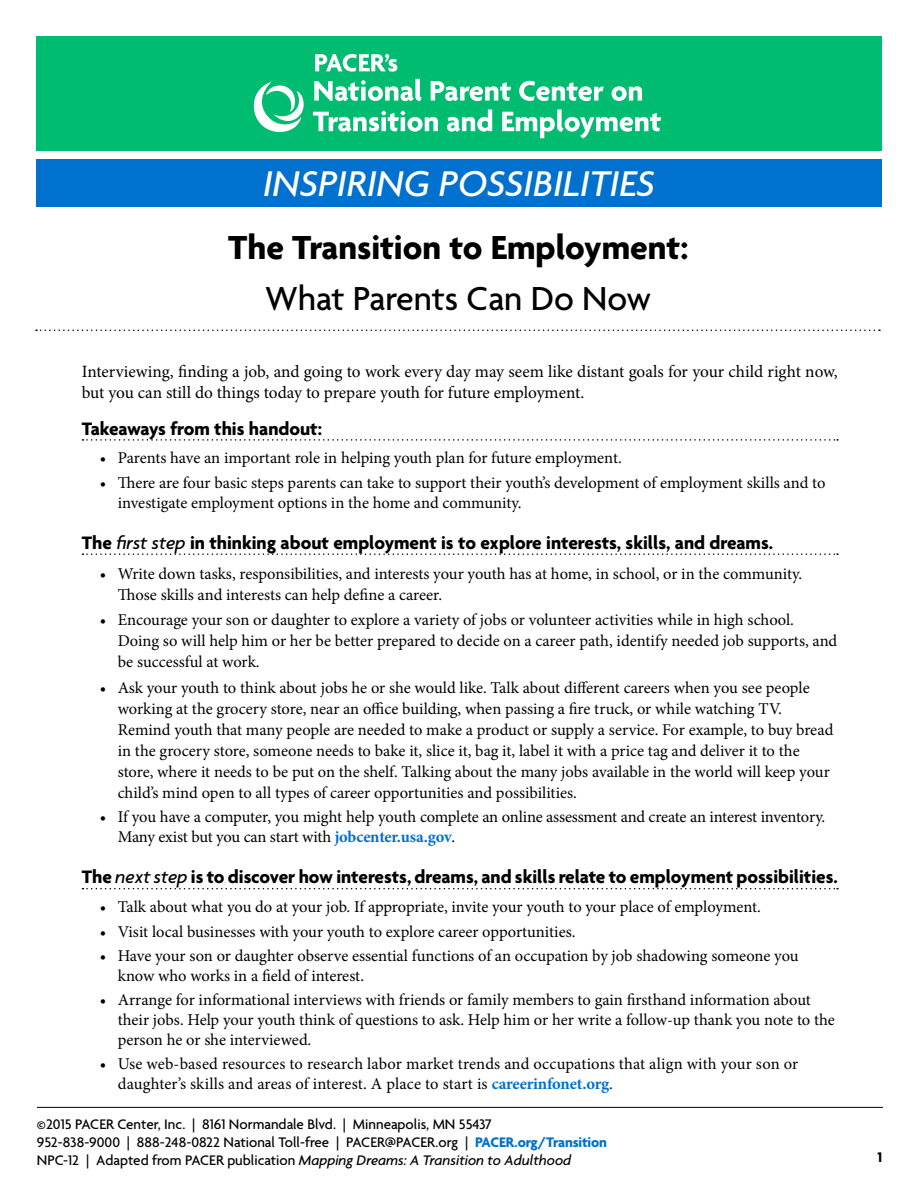
<style>
.page{position:relative;width:918px;height:1188px;background:#fff}
.page>*{position:absolute;margin:0;border:0;box-sizing:border-box;transform-origin:0 0}
.t1{font:italic 500 38.7px "Agenda";color:#fff}
.t2{font:700 36px "Agenda";color:#000}
.t3{font:500 36px "Agenda";color:#000}
.t4{font:700 19.5px "Agenda";color:#000}
.t5{font:17.25px/20.7px "Minion Pro";letter-spacing:-.005em;color:#000}
.t6{font:16.5px/21px "Minion Pro";letter-spacing:-.005em;color:#000}
.t7{font:500 15px/18px "Agenda";color:#000}
.t8{font:700 15px "Agenda";color:#000}
.s1{font-weight:500;font-style:italic}
.s2{font-weight:700;color:#0071ce}
.s3{font-style:italic}
</style>
<div class="page">
<hr style="left:37px;top:1107px;width:846px;height:1px;background:#000">
<svg style="left:36px;top:330px;width:844px;height:1px"></svg>
<svg style="left:82px;top:439px;width:756px;height:2px"></svg>
<svg style="left:82px;top:553px;width:756px;height:2px"></svg>
<svg style="left:82px;top:888px;width:756px;height:1px"></svg>
<div style="left:36px;top:36px;width:846px;height:115px;background:#00bc70"></div>
<div style="left:36px;top:159px;width:846px;height:48px;background:#0071ce"></div>
<svg style="left:253px;top:82px;width:51px;height:51px"></svg>
<svg style="left:314px;top:79px;width:108px;height:22px"></svg>
<svg style="left:431px;top:81px;width:80px;height:20px"></svg>
<svg style="left:519px;top:81px;width:85px;height:20px"></svg>
<svg style="left:612px;top:86px;width:30px;height:15px"></svg>
<svg style="left:313px;top:111px;width:125px;height:21px"></svg>
<svg style="left:447px;top:109px;width:45px;height:23px"></svg>
<svg style="left:502px;top:109px;width:159px;height:29px"></svg>
<svg style="left:315px;top:54px;width:82px;height:18px"></svg>
<h1 class="t1" style="left:263px;top:160px;width:393px">INSPIRING POSSIBILITIES</h1>
<h2 class="t2" style="left:228px;top:226px;width:462px">The Transition to Employment:</h2>
<h2 class="t3" style="left:265px;top:276px;width:388px">What Parents Can Do Now</h2>
<p class="t5" style="left:82px;top:361px;width:757px">Interviewing, finding a job, and going to work every day may seem like distant goals for your child right now, but you can still do things today to prepare youth for future employment.</p>
<p class="t4" style="left:82px;top:416px;width:242px">Takeaways from this handout:</p>
<p class="t6" style="left:100px;top:448px;width:524px">• Parents have an important role in helping youth plan for future employment.</p>
<p class="t6" style="left:118px;top:473px;width:709px;line-height:19.8px;text-indent:-18px">• There are four basic steps parents can take to support their youth’s development of employment skills and to investigate employment options in the home and community.</p>
<p class="t4" style="left:82px;top:531px;width:693px">The <span class="s1">first step</span> in thinking about employment is to explore interests, skills, and dreams.</p>
<p class="t6" style="left:118px;top:563px;width:686px;text-indent:-18px">• Write down tasks, responsibilities, and interests your youth has at home, in school, or in the community.<br>Those skills and interests can help define a career.</p>
<p class="t6" style="left:118px;top:610px;width:721px;text-indent:-18px">• Encourage your son or daughter to explore a variety of jobs or volunteer activities while in high school.<br>Doing so will help him or her be better prepared to decide on a career path, identify needed job supports, and be successful at work.</p>
<p class="t6" style="left:118px;top:677px;width:717px;text-indent:-18px">• Ask your youth to think about jobs he or she would like. Talk about different careers when you see people working at the grocery store, near an office building, when passing a fire truck, or while watching TV.<br>Remind youth that many people are needed to make a product or supply a service. For example, to buy bread in the grocery store, someone needs to bake it, slice it, bag it, label it with a price tag and deliver it to the store, where it needs to be put on the shelf. Talking about the many jobs available in the world will keep your child’s mind open to all types of career opportunities and possibilities.</p>
<p class="t6" style="left:118px;top:807px;width:709px;line-height:19.8px;text-indent:-18px">• If you have a computer, you might help youth complete an online assessment and create an interest inventory.<br>Many exist but you can start with <span class="s2">jobcenter.usa.gov</span>.</p>
<p class="t4" style="left:82px;top:865px;width:758px">The <span class="s1">next step</span> is to discover how interests, dreams, and skills relate to employment possibilities.</p>
<p class="t6" style="left:100px;top:897px;width:663px">• Talk about what you do at your job. If appropriate, invite your youth to your place of employment.</p>
<p class="t6" style="left:100px;top:921px;width:477px">• Visit local businesses with your youth to explore career opportunities.</p>
<p class="t6" style="left:118px;top:946px;width:682px;line-height:19.8px;text-indent:-18px">• Have your son or daughter observe essential functions of an occupation by job shadowing someone you know who works in a field of interest.</p>
<p class="t6" style="left:118px;top:990px;width:719px;line-height:19.8px;text-indent:-18px">• Arrange for informational interviews with friends or family members to gain firsthand information about their jobs. Help your youth think of questions to ask. Help him or her write a follow-up thank you note to the person he or she interviewed.</p>
<p class="t6" style="left:118px;top:1054px;width:682px;line-height:19.8px;text-indent:-18px">• Use web-based resources to research labor market trends and occupations that align with your son or daughter’s skills and areas of interest. A place to start is <span class="s2">careerinfonet.org</span>.</p>
<p class="t7" style="left:37px;top:1115px;width:572px">©2015 PACER Center, Inc. | 8161 Normandale Blvd. | Minneapolis, MN 55437<br>952-838-9000 | 888-248-0822 National Toll-free | PACER@PACER.org | <span class="s2">PACER.org/Transition<br></span>NPC-12 | Adapted from PACER publication <span class="s3">Mapping Dreams: A Transition to Adulthood</span></p>
<p class="t8" style="left:877px;top:1148px;width:6px">1</p>
</div>
